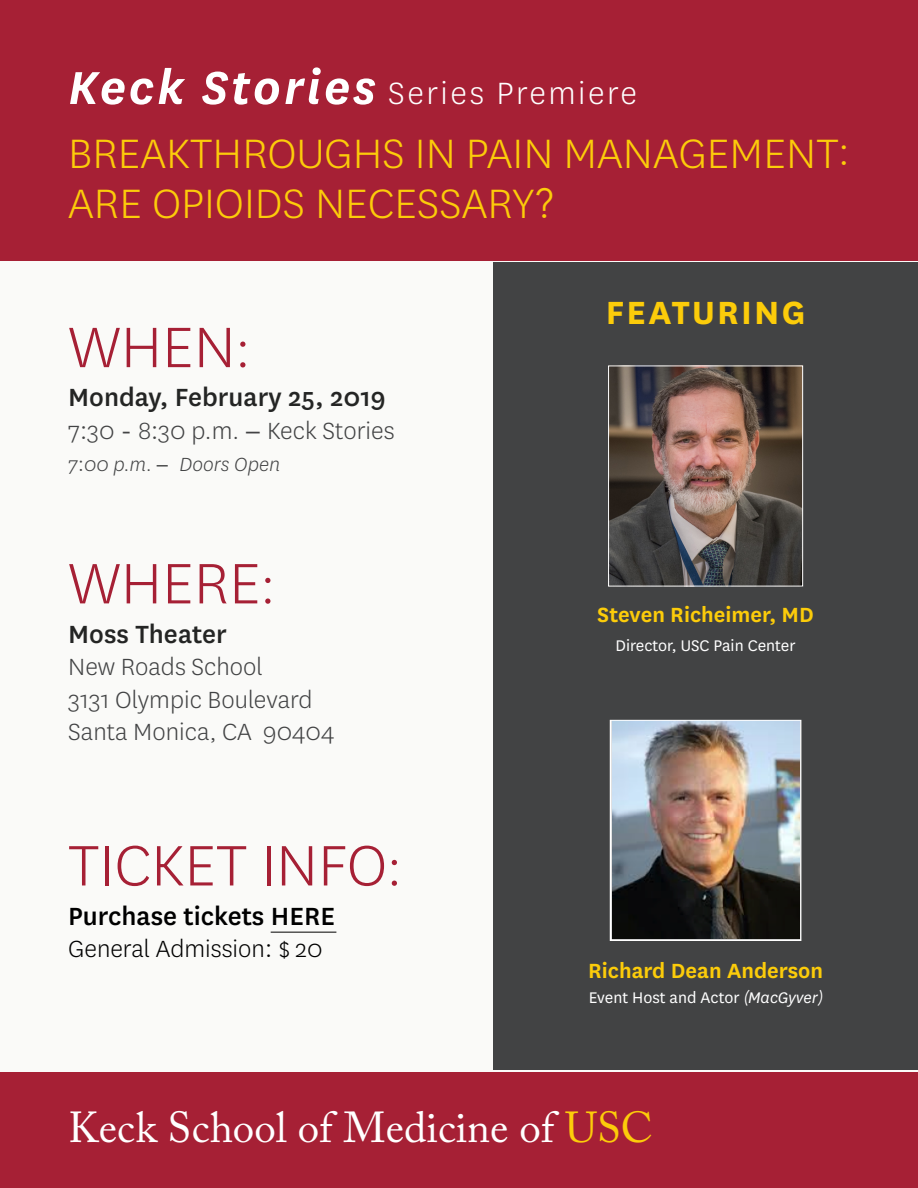
<style>
.page{position:relative;width:918px;height:1188px;background:#fff}
.page>*{position:absolute;margin:0;border:0;box-sizing:border-box;transform-origin:0 0}
.t1{font:300 66.75px "National Test";color:#a62035}
.t2{font:300 48px "National Test";color:#fccc0a}
.t3{font:43.05px "Adobe Caslon Pro";color:#fff}
.t4{font:700 37.5px "National Test";letter-spacing:.06em;color:#fccc0a}
.t5{font:300 36px "National Test";letter-spacing:.07em;color:#fff}
.t6{font:500 29.1px "National Test";color:#242524}
.t7{font:500 29.1px "National Test";color:#000}
.t8{font:300 27.3px "National Test";color:#424344}
.t9{font:300 27.3px "National Test";color:#000}
.t10{font:600 24px "National Test";color:#fccc0a}
.t11{font:italic 300 22.2px "National Test";color:#424344}
.t12{font:18px "National Test";color:#fff}
.s1{font-weight:600;font-style:italic;font-size:54px}
.s2{font-family:"Avenir";font-size:42px}
.s3{font-family:"Avenir";font-size:54.75px}
.s4{font-family:"Avenir"}
.s5{font-family:"Avenir";font-style:normal}
.s6{font-family:"Avenir";font-size:20.55px}
.s7{font-family:"Avenir";font-weight:300;font-style:italic}
.s8{font-style:italic}
.s9{color:#fccc0a}
</style>
<div class="page">
<div style="left:0;top:129px;width:918px;height:971px;background:#fafaf8"></div>
<div style="left:493px;top:262px;width:425px;height:808px;background:#424344"></div>
<div style="left:0;top:0;width:918px;height:260px;background:#a62035"></div>
<div style="left:0;top:1072px;width:918px;height:116px;background:#a62035"></div>
<img style="left:612px;top:722px;width:187px;height:217px">
<div style="left:610px;top:720px;width:191px;height:221px;border:1px solid #fff"></div>
<img style="left:610px;top:368px;width:191px;height:216px">
<div style="left:608px;top:366px;width:195px;height:220px;border:1px solid #fff"></div>
<hr style="left:271px;top:932px;width:65px;height:1px;background:#000">
<p class="t5" style="left:68px;top:71px;width:570px"><span class="s1">Keck Stories</span> Series Premiere</p>
<p class="t2" style="left:68px;top:124px;width:783px">BREAKTHROUGHS IN PAIN MANAGEMENT<span class="s2">:</span></p>
<p class="t2" style="left:68px;top:173px;width:487px">ARE OPIOIDS NECESSARY<span class="s2">?</span></p>
<p class="t1" style="left:68px;top:305px;width:183px">WHEN<span class="s3">:</span></p>
<p class="t6" style="left:68px;top:378px;width:319px">Monday, February 25, 2019</p>
<p class="t8" style="left:68px;top:414px;width:328px">7<span class="s4">:</span>30 <span class="s4">-</span> 8<span class="s4">:</span>30 p.m. <span class="s4">–</span> Keck Stories</p>
<p class="t11" style="left:68px;top:451px;width:213px">7<span class="s5">:</span>00 p.m. <span class="s5">–</span> Doors Open</p>
<p class="t1" style="left:68px;top:542px;width:208px">WHERE<span class="s3">:</span></p>
<p class="t6" style="left:68px;top:614px;width:160px">Moss Theater</p>
<p class="t8" style="left:68px;top:650px;width:196px">New Roads School</p>
<p class="t8" style="left:68px;top:682px;width:246px">3131 Olympic Boulevard</p>
<p class="t8" style="left:68px;top:715px;width:268px">Santa Monica, CA 90404</p>
<p class="t1" style="left:68px;top:824px;width:335px">TICKET INFO<span class="s3">:</span></p>
<p class="t7" style="left:68px;top:896px;width:268px">Purchase tickets HERE</p>
<p class="t9" style="left:68px;top:932px;width:256px">General Admission<span class="s4">:</span> <span class="s6">$</span> 20</p>
<p class="t4" style="left:606px;top:286px;width:201px">FEATURING</p>
<p class="t10" style="left:597px;top:598px;width:218px">Steven Richeimer, MD</p>
<p class="t12" style="left:616px;top:634px;width:182px">Director, USC Pain Center</p>
<p class="t10" style="left:588px;top:954px;width:236px">Richard Dean Anderson</p>
<p class="t12" style="left:589px;top:986px;width:235px">Event Host and Actor <span class="s7">(</span><span class="s8">MacGyver</span><span class="s7">)</span></p>
<p class="t3" style="left:68px;top:1102px;width:586px">Keck School of Medicine of <span class="s9">USC</span></p>
</div>
